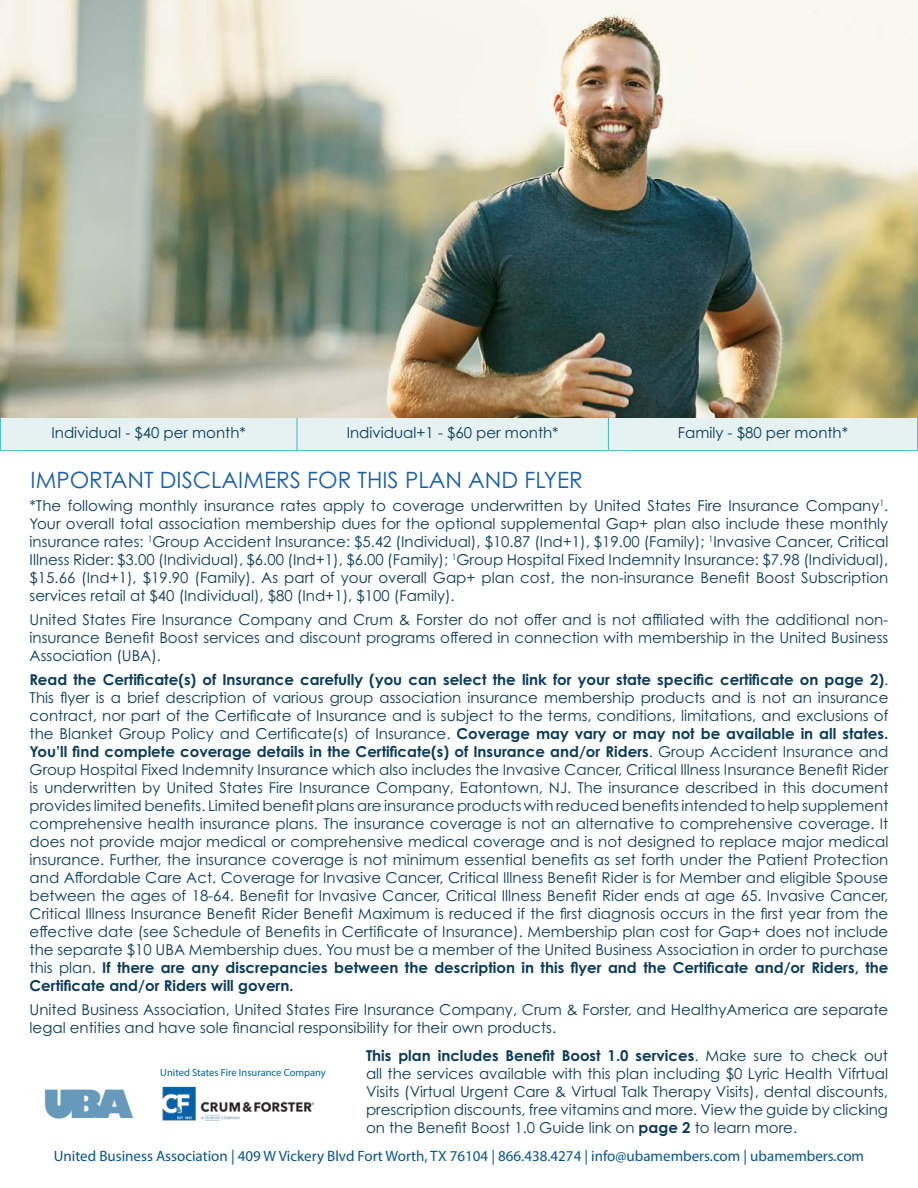
<style>
.page{position:relative;width:918px;height:1188px;background:#fff}
.page>*{position:absolute;margin:0;border:0;box-sizing:border-box;transform-origin:0 0}
.t1{font:800 37.8px "Gill Sans";color:#6799bb}
.t2{font:22.5px "Century Gothic Pro";color:#185fad}
.t3{font:15px/18px "Century Gothic Pro";color:#0b3b5b;text-align:justify}
.t4{font:15px "Myriad Pro";color:#04548d}
.t5{font:10.5px "Myriad Pro";color:#0063a8}
.s1{font-weight:700}
</style>
<div class="page">
<div style="left:1px;top:418px;width:916px;height:32px;background:#e6f1f1"></div>
<hr style="left:0;top:415px;width:1px;height:35px;background:#39bac0">
<hr style="left:297px;top:415px;width:1px;height:35px;background:#39bac0">
<hr style="left:608px;top:415px;width:1px;height:35px;background:#39bac0">
<hr style="left:917px;top:415px;width:1px;height:35px;background:#39bac0">
<hr style="left:0;top:450px;width:297px;height:1px;background:#39bac0">
<hr style="left:297px;top:450px;width:311px;height:1px;background:#39bac0">
<hr style="left:608px;top:450px;width:310px;height:1px;background:#39bac0">
<img style="left:0;top:0;width:918px;height:418px">
<img style="left:162px;top:1086px;width:153px;height:35px">
<p class="t3" style="left:51px;top:423px;width:196px">Individual - $40 per month*</p>
<p class="t3" style="left:347px;top:423px;width:213px">Individual+1 - $60 per month*</p>
<p class="t3" style="left:678px;top:423px;width:172px">Family - $80 per month*</p>
<p class="t2" style="left:31px;top:466px;width:554px">IMPORTANT DISCLAIMERS FOR THIS PLAN AND FLYER</p>
<p class="t3" style="left:30px;top:496px;width:860px">*The following monthly insurance rates apply to coverage underwritten by United States Fire Insurance Company<sup>1</sup>.<br>Your overall total association membership dues for the optional supplemental Gap+ plan also include these monthly insurance rates: <sup>1</sup>Group Accident Insurance: $5.42 (Individual), $10.87 (Ind+1), $19.00 (Family); <sup>1</sup>Invasive Cancer, Critical Illness Rider: $3.00 (Individual), $6.00 (Ind+1), $6.00 (Family); <sup>1</sup>Group Hospital Fixed Indemnity Insurance: $7.98 (Individual), $15.66 (Ind+1), $19.90 (Family). As part of your overall Gap+ plan cost, the non-insurance Benefit Boost Subscription services retail at $40 (Individual), $80 (Ind+1), $100 (Family).</p>
<p class="t3" style="left:30px;top:610px;width:860px">United States Fire Insurance Company and Crum &amp; Forster do not offer and is not affiliated with the additional non&shy;insurance Benefit Boost services and discount programs offered in connection with membership in the United Business Association (UBA).</p>
<p class="t3" style="left:30px;top:670px;width:860px"><span class="s1">Read the Certificate(s) of Insurance carefully (you can select the link for your state specific certificate on page 2)</span>.<br>This flyer is a brief description of various group association insurance membership products and is not an insurance contract, nor part of the Certificate of Insurance and is subject to the terms, conditions, limitations, and exclusions of the Blanket Group Policy and Certificate(s) of Insurance. <span class="s1">Coverage may vary or may not be available in all states.<br>You’ll find complete coverage details in the Certificate(s) of Insurance and/or Riders</span>. Group Accident Insurance and Group Hospital Fixed Indemnity Insurance which also includes the Invasive Cancer, Critical Illness Insurance Benefit Rider is underwritten by United States Fire Insurance Company, Eatontown, NJ. The insurance described in this document provides limited benefits. Limited benefit plans are insurance products with reduced benefits intended to help supplement comprehensive health insurance plans. The insurance coverage is not an alternative to comprehensive coverage. It does not provide major medical or comprehensive medical coverage and is not designed to replace major medical insurance. Further, the insurance coverage is not minimum essential benefits as set forth under the Patient Protection and Affordable Care Act. Coverage for Invasive Cancer, Critical Illness Benefit Rider is for Member and eligible Spouse between the ages of 18-64. Benefit for Invasive Cancer, Critical Illness Benefit Rider ends at age 65. Invasive Cancer, Critical Illness Insurance Benefit Rider Benefit Maximum is reduced if the first diagnosis occurs in the first year from the effective date (see Schedule of Benefits in Certificate of Insurance). Membership plan cost for Gap+ does not include the separate $10 UBA Membership dues. You must be a member of the United Business Association in order to purchase this plan. <span class="s1">If there are any discrepancies between the description in this flyer and the Certificate and/or Riders, the Certificate and/or Riders will govern.</span></p>
<p class="t3" style="left:30px;top:1000px;width:860px">United Business Association, United States Fire Insurance Company, Crum &amp; Forster, and HealthyAmerica are separate legal entities and have sole financial responsibility for their own products.</p>
<p class="t3" style="left:366px;top:1046px;width:524px"><span class="s1">This plan includes Benefit Boost 1.0 services</span>. Make sure to check out all the services available with this plan including $0 Lyric Health Vifrtual Visits (Virtual Urgent Care &amp; Virtual Talk Therapy Visits), dental discounts, prescription discounts, free vitamins and more. View the guide by clicking on the Benefit Boost 1.0 Guide link on <span class="s1">page 2</span> to learn more.</p>
<p class="t4" style="left:54px;top:1147px;width:812px">United Business Association | 409 W Vickery Blvd Fort Worth, TX 76104 | 866.438.4274 | info@ubamembers.com | ubamembers.com</p>
<p class="t5" style="left:160px;top:1066px;width:167px">United States Fire Insurance Company</p>
<p class="t1" style="left:43px;top:1075px;width:92px">UBA</p>
</div>
